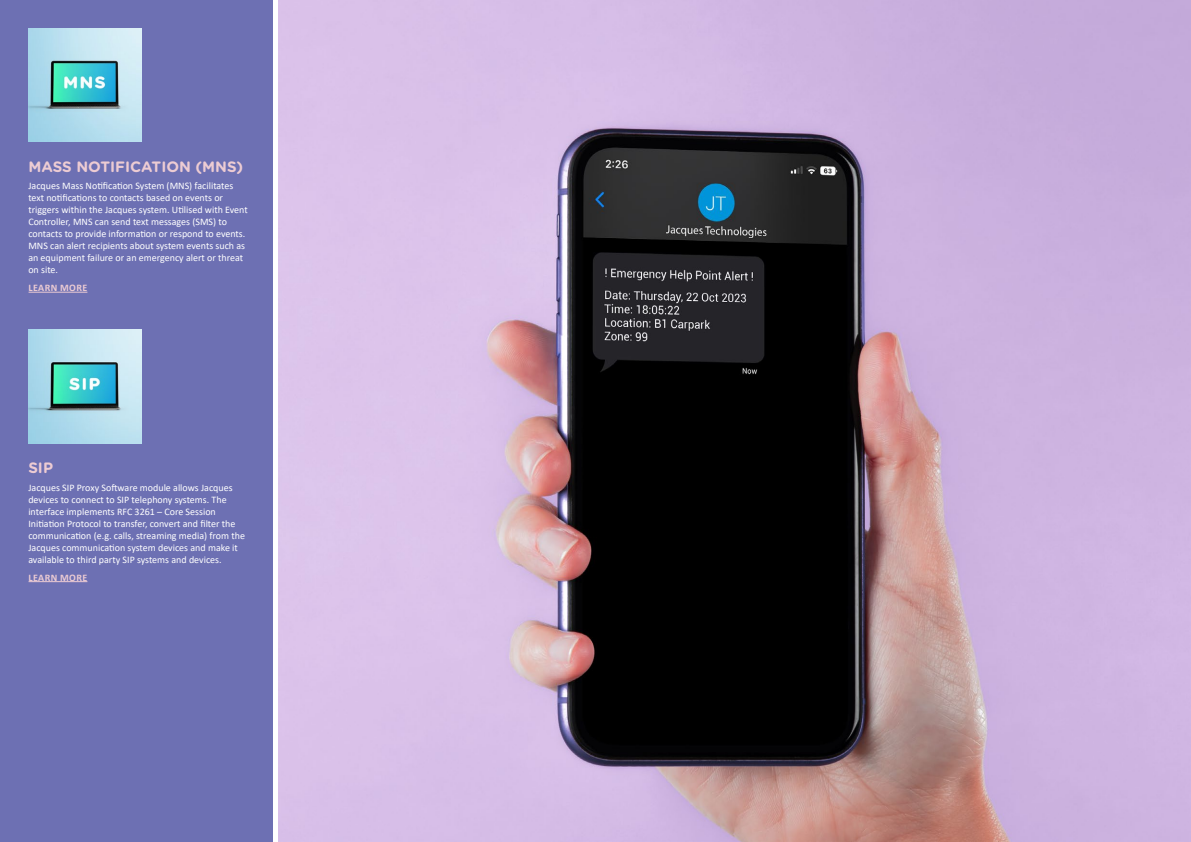
<style>
.page{position:relative;width:1191px;height:842px;background:#fff}
.page>*{position:absolute;margin:0;border:0;box-sizing:border-box;transform-origin:0 0}
.t1{font:700 15px "Gotham Rounded";color:#edccd3}
.t2{font:10px/12px "Calibri";color:#fff}
.t3{font:700 10px "Calibri";letter-spacing:.04em;color:#edccd3}
</style>
<div class="page">
<div style="left:0;top:0;width:275px;height:842px;background:#6d70b3"></div>
<img style="left:278px;top:0;width:913px;height:842px">
<hr style="left:29px;top:581px;width:58px;height:1px;background:#edccd3">
<hr style="left:29px;top:292px;width:58px;height:1px;background:#edccd3">
<img style="left:28px;top:330px;width:114px;height:113px">
<img style="left:28px;top:28px;width:114px;height:114px">
<hr style="left:273px;top:0;width:4px;height:842px;background:#fff">
<h1 class="t1" style="left:28px;top:155px;width:216px">MASS NOTIFICATION (MNS)</h1>
<p class="t2" style="left:28px;top:180px;width:221px">Jacques Mass Notification System (MNS) facilitates text notifications to contacts based on events or triggers within the Jacques system. Utilised with Event Controller, MNS can send text messages (SMS) to contacts to provide information or respond to events.<br>MNS can alert recipients about system events such as an equipment failure or an emergency alert or threat on site.</p>
<p class="t3" style="left:29px;top:281px;width:60px">LEARN MORE</p>
<h1 class="t1" style="left:28px;top:457px;width:26px">SIP</h1>
<p class="t2" style="left:28px;top:481px;width:218px">Jacques SIP Proxy Software module allows Jacques devices to connect to SIP telephony systems. The interface implements RFC 3261 – Core Session Initiation Protocol to transfer, convert and filter the communication (e.g. calls, streaming media) from the Jacques communication system devices and make it available to third party SIP systems and devices.</p>
<p class="t3" style="left:29px;top:570px;width:60px">LEARN MORE</p>
</div>
